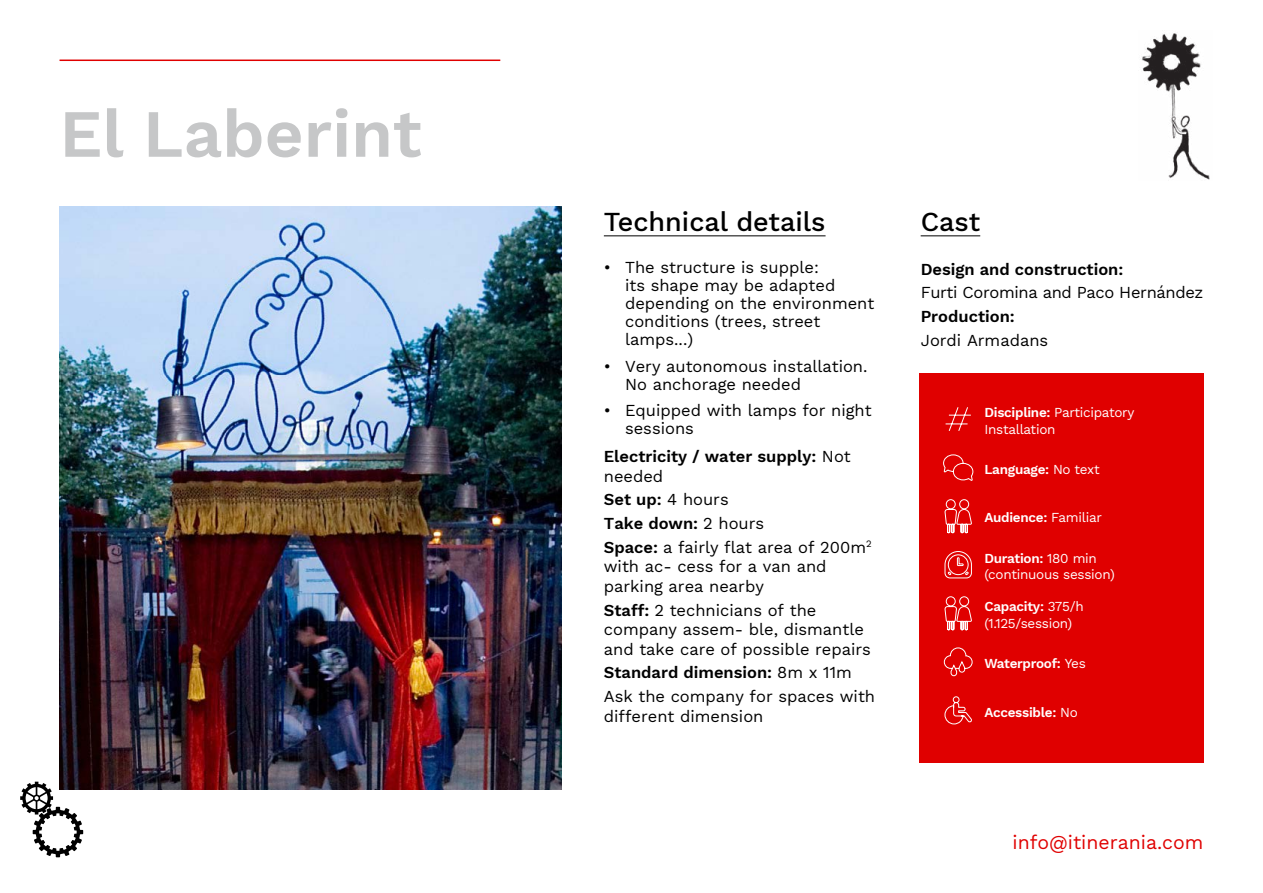
<style>
.page{position:relative;width:1263px;height:893px;background:#fff}
.page>*{position:absolute;margin:0;border:0;box-sizing:border-box;transform-origin:0 0}
.t1{font:600 67.5px "Work Sans";color:#c6c7c8}
.t2{font:500 27px "Work Sans";color:#000}
.t3{font:19.5px "Work Sans";color:#e00000}
.t4{font:16.5px/18px "Work Sans";color:#000}
.t5{font:600 16.5px/19.5px "Work Sans";color:#000}
.t6{font:16.5px "Work Sans";letter-spacing:-.02em;color:#000}
.t7{font:13.5px/16.5px "Work Sans";letter-spacing:-.02em;color:#fff}
.t8{font:600 13.5px "Work Sans";letter-spacing:-.02em;color:#fff}
.s1{font-weight:400}
.s2{font-weight:600}
</style>
<div class="page">
<svg style="left:20px;top:782px;width:63px;height:75px"></svg>
<img style="left:1142px;top:33px;width:68px;height:147px">
<hr style="left:604px;top:235px;width:221px;height:1px;background:#000">
<hr style="left:921px;top:235px;width:59px;height:1px;background:#000">
<img style="left:60px;top:206px;width:501px;height:584px">
<hr style="left:60px;top:60px;width:440px;height:1px;background:#e00000">
<div style="left:919px;top:374px;width:284px;height:389px;background:#e00000"></div>
<svg style="left:945px;top:407px;width:26px;height:24px"></svg>
<svg style="left:943px;top:454px;width:31px;height:27px"></svg>
<svg style="left:944px;top:499px;width:28px;height:35px"></svg>
<svg style="left:944px;top:551px;width:28px;height:28px"></svg>
<svg style="left:944px;top:596px;width:28px;height:35px"></svg>
<svg style="left:943px;top:647px;width:30px;height:29px"></svg>
<svg style="left:944px;top:696px;width:28px;height:29px"></svg>
<h1 class="t1" style="left:60px;top:94px;width:364px">El Laberint</h1>
<h2 class="t2" style="left:604px;top:206px;width:223px">Technical details</h2>
<p class="t4" style="left:625px;top:258px;width:251px;text-indent:-21px">• The structure is supple:<br>its shape may be adapted depending on the environment conditions (trees, street lamps...)</p>
<p class="t4" style="left:625px;top:357px;width:244px;text-indent:-21px">• Very autonomous installation.<br>No anchorage needed</p>
<p class="t4" style="left:625px;top:401px;width:248px;text-indent:-21px">• Equipped with lamps for night sessions</p>
<p class="t5" style="left:604px;top:447px;width:248px">Electricity / water supply: <span class="s1">Not needed</span></p>
<p class="t4" style="left:604px;top:488px;width:269px;line-height:23.7px"><span class="s2">Set up:</span> 4 hours<br><span class="s2">Take down:</span> 2 hours<br><span class="s2">Space:</span> a fairly flat area of 200m<sup>2</sup></p>
<p class="t4" style="left:604px;top:557px;width:224px;line-height:19.5px">with ac- cess for a van and parking area nearby</p>
<p class="t4" style="left:604px;top:600px;width:269px;line-height:19.5px"><span class="s2">Staff:</span> 2 technicians of the company assem- ble, dismantle and take care of possible repairs</p>
<p class="t4" style="left:604px;top:661px;width:273px;line-height:23.7px"><span class="s2">Standard dimension:</span> 8m x 11m<br>Ask the company for spaces with</p>
<p class="t4" style="left:604px;top:707px;width:161px">different dimension</p>
<h2 class="t2" style="left:921px;top:206px;width:61px">Cast</h2>
<p class="t5" style="left:921px;top:259px;width:204px">Design and construction:</p>
<p class="t6" style="left:921px;top:283px;width:284px">Furti Coromina and Paco Hernández</p>
<p class="t5" style="left:921px;top:307px;width:96px">Production:</p>
<p class="t4" style="left:921px;top:331px;width:129px">Jordi Armadans</p>
<p class="t7" style="left:984px;top:404px;width:152px"><span class="s2">Discipline:</span> Participatory<br>Installation</p>
<p class="t8" style="left:984px;top:461px;width:117px">Language: <span class="s1">No text</span></p>
<p class="t8" style="left:984px;top:510px;width:119px">Audience: <span class="s1">Familiar</span></p>
<p class="t7" style="left:984px;top:550px;width:132px"><span class="s2">Duration:</span> 180 min (continuous session)</p>
<p class="t7" style="left:984px;top:598px;width:101px"><span class="s2">Capacity:</span> 375/h (1.125/session)</p>
<p class="t8" style="left:984px;top:655px;width:103px">Waterproof: <span class="s1">Yes</span></p>
<p class="t8" style="left:984px;top:704px;width:95px">Accessible: <span class="s1">No</span></p>
<p class="t3" style="left:1012px;top:831px;width:192px">info@itinerania.com</p>
</div>
